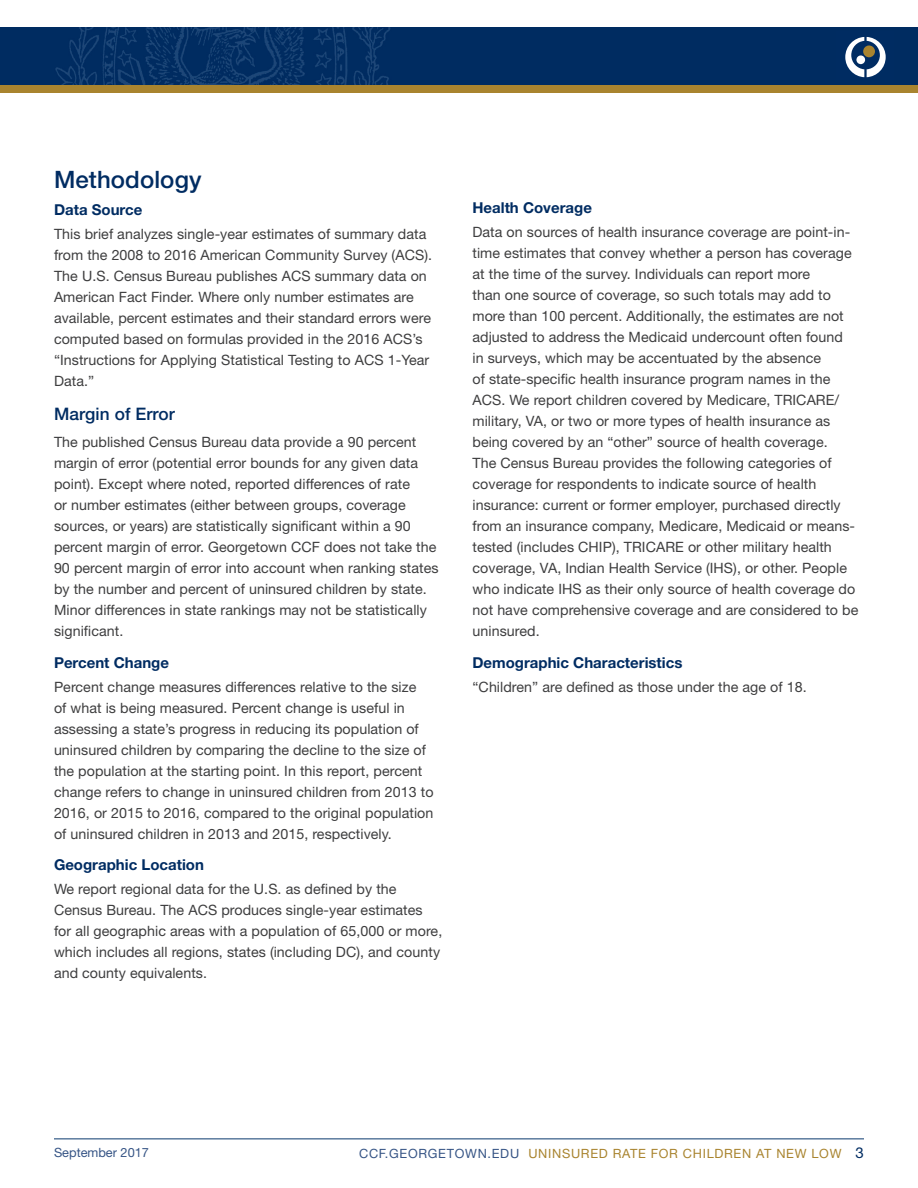
<style>
.page{position:relative;width:918px;height:1188px;background:#fff}
.page>*{position:absolute;margin:0;border:0;box-sizing:border-box;transform-origin:0 0}
.t1{font:500 24px "Helvetica Neue LT Std";letter-spacing:.005em;color:#002c62}
.t2{font:500 17.25px "Helvetica Neue LT Std";letter-spacing:.005em;color:#002c62}
.t3{font:700 15px "Helvetica Neue LT Std";color:#002c62}
.t4{font:15px "Helvetica Neue LT Std";color:#002c62}
.t5{font:14.25px/21px "Helvetica Neue LT Std";letter-spacing:.005em;color:#3e3e3f}
.t6{font:12.75px "Helvetica Neue LT Std";letter-spacing:.055em;color:#375586}
.t7{font:12.75px "Helvetica Neue LT Std";letter-spacing:.055em;color:#a9842f}
.t8{font:12.75px "Helvetica Neue LT Std";color:#375586}
.s1{color:#a9842f}
</style>
<div class="page">
<img style="left:0;top:27px;width:918px;height:59px">
<div style="left:0;top:86px;width:918px;height:7px;background:#a9842f"></div>
<hr style="left:54px;top:1139px;width:810px;height:1px;background:#0a396d">
<div style="left:837px;top:32px;width:57px;height:50px;background:#002c62"></div>
<svg style="left:845px;top:37px;width:41px;height:40px"></svg>
<h1 class="t1" style="left:54px;top:165px;width:149px">Methodology</h1>
<p class="t3" style="left:54px;top:201px;width:90px">Data Source</p>
<p class="t5" style="left:54px;top:223px;width:380px">This brief analyzes single-year estimates of summary data from the 2008 to 2016 American Community Survey (ACS).<br>The U.S. Census Bureau publishes ACS summary data on American Fact Finder. Where only number estimates are available, percent estimates and their standard errors were computed based on formulas provided in the 2016 ACS’s “I nstructions for Applying Statistical Testing to ACS 1-Year Data.”</p>
<p class="t2" style="left:54px;top:404px;width:122px">Margin of Error</p>
<p class="t5" style="left:54px;top:432px;width:386px">The published Census Bureau data provide a 90 percent margin of error (potential error bounds for any given data point). Except where noted, reported differences of rate<br>or number estimates (either between groups, coverage sources, or years) are statistically significant within a 90 percent margin of error. Georgetown CCF does not take the 90 percent margin of error into account when ranking states by the number and percent of uninsured children by state.<br>Minor differences in state rankings may not be statistically significant.</p>
<p class="t3" style="left:54px;top:653px;width:117px">Percent Change</p>
<p class="t5" style="left:54px;top:676px;width:381px">Percent change measures differences relative to the size<br>of what is being measured. Percent change is useful in assessing a state’s progress in reducing its population of uninsured children by comparing the decline to the size of the population at the starting point. I n this report, percent change refers to change in uninsured children from 2013 to 2016, or 2015 to 2016, compared to the original population of uninsured children in 2013 and 2015, respectively.</p>
<p class="t3" style="left:54px;top:856px;width:151px">Geographic Location</p>
<p class="t5" style="left:54px;top:879px;width:390px">We report regional data for the U.S. as defined by the Census Bureau. The ACS produces single-year estimates for all geographic areas with a population of 65,000 or more, which includes all regions, states (including DC), and county and county equivalents.</p>
<p class="t3" style="left:472px;top:199px;width:121px">Health Coverage</p>
<p class="t5" style="left:472px;top:221px;width:384px">Data on sources of health insurance coverage are point-in&shy;time estimates that convey whether a person has coverage at the time of the survey. I ndividuals can report more<br>than one source of coverage, so such totals may add to more than 100 percent. Additionally, the estimates are not adjusted to address the Medicaid undercount often found in surveys, which may be accentuated by the absence<br>of state-specific health insurance program names in the ACS. We report children covered by Medicare, TRI CARE/ military, VA, or two or more types of health insurance as being covered by an “other” source of health coverage.<br>The Census Bureau provides the following categories of coverage for respondents to indicate source of health insurance: current or former employer, purchased directly from an insurance company, Medicare, Medicaid or means&shy;tested (includes CHI P), TRI CARE or other military health coverage, VA, I ndian H ealth Service (IHS), or other. People who indicate IHS</p>
<p class="t5" style="left:472px;top:579px;width:387px;text-indent:113px">as their only source of health coverage do not have comprehensive coverage and are considered to be uninsured.</p>
<p class="t3" style="left:472px;top:653px;width:211px">Demographic Characteristics</p>
<p class="t5" style="left:472px;top:676px;width:336px">“Children” are defined as those under the age of 18.</p>
<p class="t8" style="left:54px;top:1145px;width:96px">September 2017</p>
<p class="t6" style="left:359px;top:1146px;width:222px">CCF.GEORGETOWN.EDU <span class="s1">un insured</span></p>
<p class="t7" style="left:613px;top:1146px;width:48px">rate for</p>
<p class="t7" style="left:683px;top:1146px;width:42px">children</p>
<p class="t7" style="left:756px;top:1146px;width:31px">at new</p>
<p class="t7" style="left:811px;top:1146px;width:20px">low</p>
<p class="t4" style="left:856px;top:1144px;width:10px">3</p>
</div>
